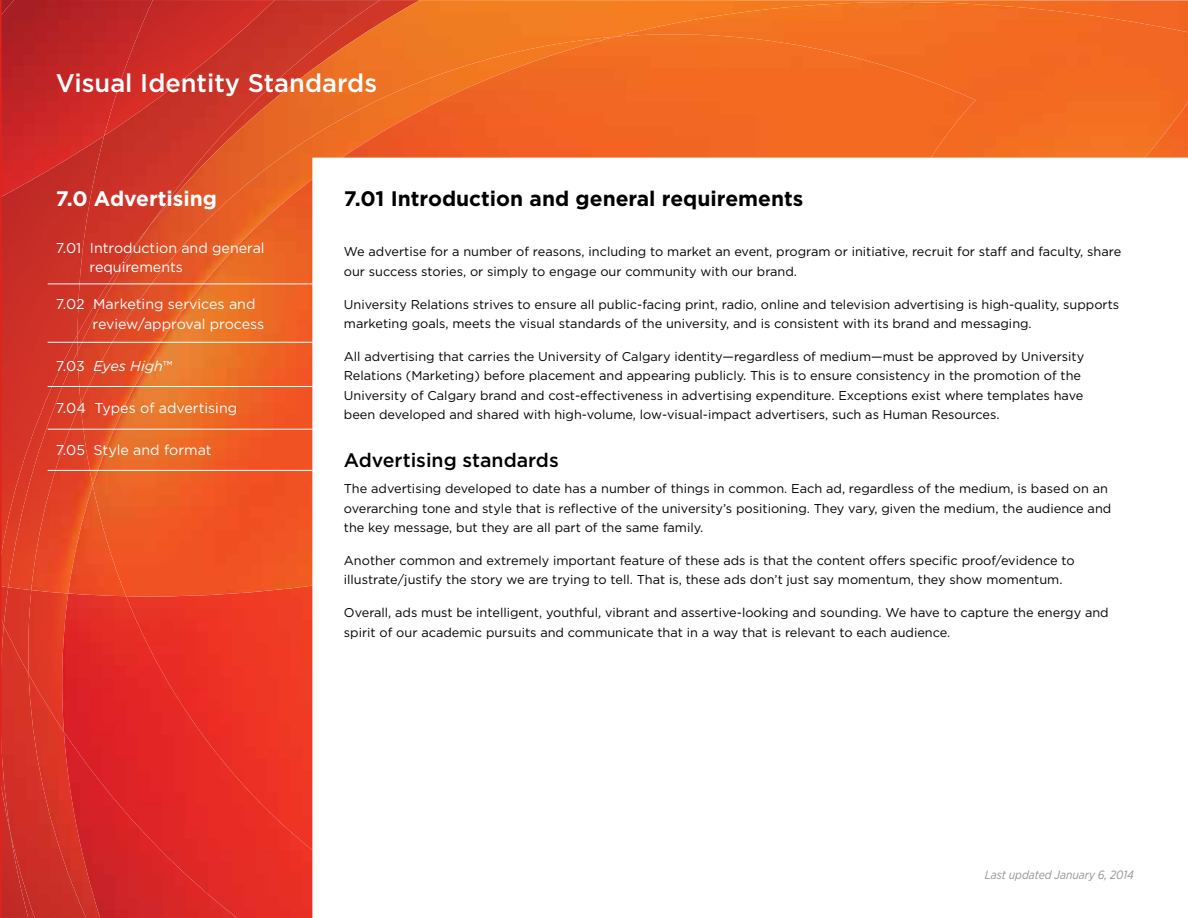
<style>
.page{position:relative;width:1188px;height:918px;background:#fff}
.page>*{position:absolute;margin:0;border:0;box-sizing:border-box;transform-origin:0 0}
.t1{font:500 25.5px "Gotham";color:#fff}
.t2{font:700 21px "Gotham";color:#000}
.t3{font:700 21px "Gotham";color:#fff}
.t4{font:500 19.5px "Gotham";color:#000}
.t5{font:14.25px/19.5px "Gotham";color:#fff}
.t6{font:italic 14.25px "Gotham";color:#fff}
.t7{font:12.75px/19.5px "Gotham";color:#000}
.t8{font:italic 12px "Gotham Narrow";color:#939598}
.s1{font-style:normal}
</style>
<div class="page">
<div style="left:2px;top:197px;width:76px;height:137px;background:#c92f27"></div>
<img style="left:2px;top:0;width:76px;height:197px">
<img style="left:2px;top:587px;width:2px;height:38px">
<img style="left:2px;top:334px;width:76px;height:253px">
<img style="left:2px;top:625px;width:27px;height:293px">
<div style="left:4px;top:587px;width:24px;height:87px;background:#d93426"></div>
<img style="left:8px;top:351px;width:70px;height:239px">
<img style="left:29px;top:732px;width:32px;height:186px">
<img style="left:28px;top:590px;width:33px;height:142px">
<img style="left:61px;top:593px;width:251px;height:325px">
<img style="left:31px;top:403px;width:50px;height:190px">
<img style="left:68px;top:485px;width:25px;height:111px">
<img style="left:78px;top:0;width:1110px;height:403px">
<img style="left:615px;top:2px;width:573px;height:156px">
<img style="left:126px;top:596px;width:186px;height:254px">
<img style="left:81px;top:37px;width:12px;height:448px">
<img style="left:93px;top:34px;width:883px;height:562px">
<hr style="left:0;top:0;width:2px;height:918px;background:#e2231a">
<hr style="left:48px;top:284px;width:265px;height:1px;background:#fff">
<hr style="left:48px;top:342px;width:265px;height:1px;background:#fff">
<hr style="left:48px;top:429px;width:265px;height:1px;background:#fff">
<hr style="left:48px;top:386px;width:265px;height:1px;background:#fff">
<hr style="left:48px;top:470px;width:265px;height:1px;background:#fff">
<h1 class="t1" style="left:56px;top:68px;width:323px">Visual Identity Standards</h1>
<h2 class="t3" style="left:56px;top:187px;width:163px">7.0 Advertising</h2>
<p class="t5" style="left:90px;top:238px;width:177px;text-indent:-34px">7.01 Introduction and general requirements</p>
<p class="t5" style="left:93px;top:294px;width:173px;text-indent:-37px">7.02 Marketing services and review/approval process</p>
<p class="t6" style="left:56px;top:358px;width:118px"><span class="s1">7.03</span> Eyes High<span class="s1">™</span></p>
<p class="t5" style="left:56px;top:398px;width:183px">7.04 Types of advertising</p>
<p class="t5" style="left:56px;top:440px;width:157px">7.05 Style and format</p>
<h2 class="t2" style="left:344px;top:187px;width:461px">7.01 Introduction and general requirements</h2>
<p class="t7" style="left:344px;top:242px;width:779px">We advertise for a number of reasons, including to market an event, program or initiative, recruit for staff and faculty, share our success stories, or simply to engage our community with our brand.</p>
<p class="t7" style="left:344px;top:294px;width:777px">University Relations strives to ensure all public-facing print, radio, online and television advertising is high-quality, supports marketing goals, meets the visual standards of the university, and is consistent with its brand and messaging.</p>
<p class="t7" style="left:344px;top:347px;width:742px">All advertising that carries the University of Calgary identity—regardless of medium—must be approved by University Relations (Marketing) before placement and appearing publicly. This is to ensure consistency in the promotion of the University of Calgary brand and cost-effectiveness in advertising expenditure. Exceptions exist where templates have been developed and shared with high-volume, low-visual-impact advertisers, such as Human Resources.</p>
<h3 class="t4" style="left:344px;top:449px;width:216px">Advertising standards</h3>
<p class="t7" style="left:344px;top:479px;width:769px">The advertising developed to date has a number of things in common. Each ad, regardless of the medium, is based on an overarching tone and style that is reflective of the university’s positioning. They vary, given the medium, the audience and the key message, but they are all part of the same family.</p>
<p class="t7" style="left:344px;top:551px;width:732px">Another common and extremely important feature of these ads is that the content offers specific proof/evidence to illustrate/justify the story we are trying to tell. That is, these ads don’t just say momentum, they show momentum.</p>
<p class="t7" style="left:344px;top:603px;width:766px">Overall, ads must be intelligent, youthful, vibrant and assertive-looking and sounding. We have to capture the energy and spirit of our academic pursuits and communicate that in a way that is relevant to each audience.</p>
<p class="t8" style="left:985px;top:867px;width:151px">Last updated January 6, 2014</p>
</div>
